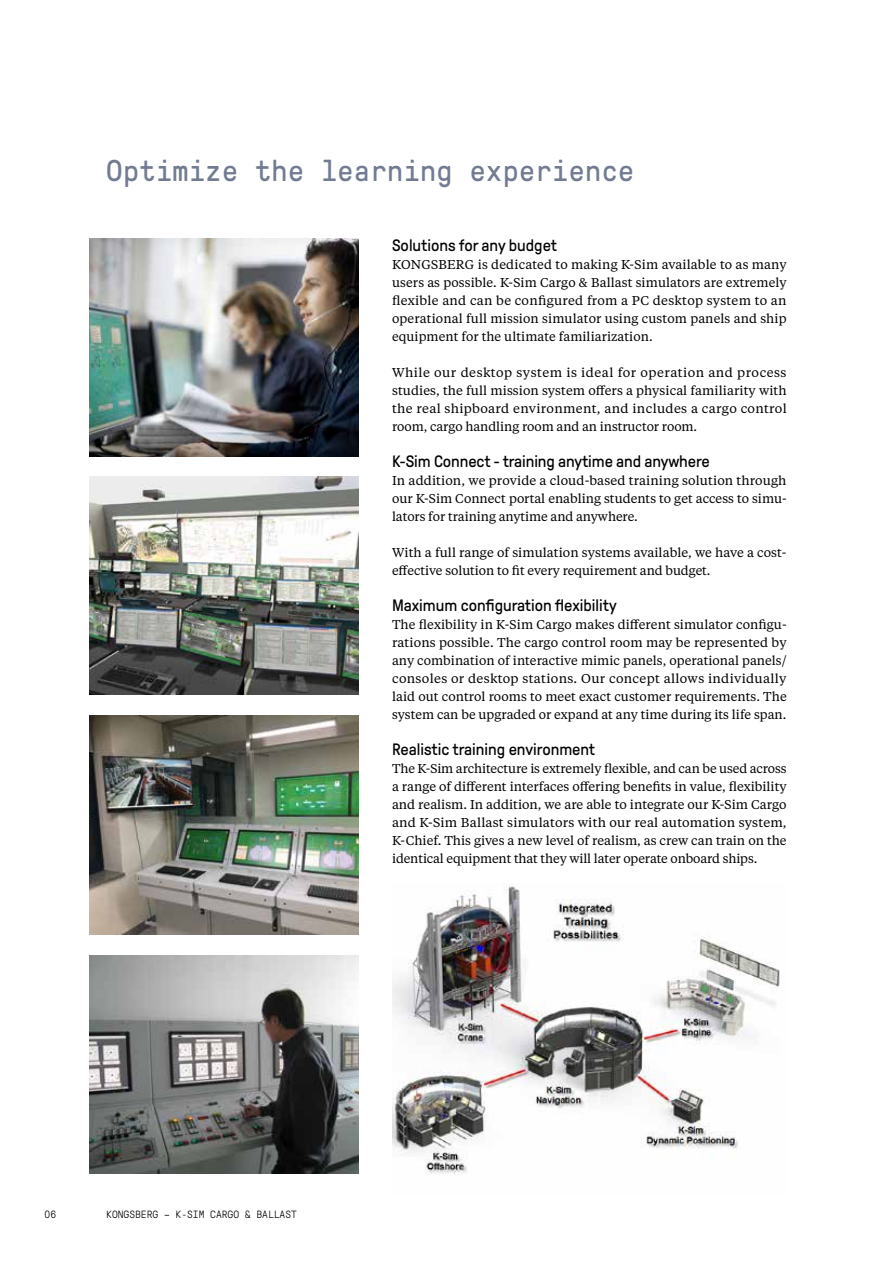
<style>
.page{position:relative;width:893px;height:1263px;background:#fff}
.page>*{position:absolute;margin:0;border:0;box-sizing:border-box;transform-origin:0 0}
.t1{font:30px "GT Pressura Mono";color:#727b92}
.t2{font:16.5px "GT Pressura";color:#000}
.t3{font:12.75px/18px "Tiempos Text";color:#000;text-align:justify}
.t4{font:300 10.5px "GT Pressura Mono";color:#000}
</style>
<div class="page">
<img style="left:392px;top:883px;width:388px;height:291px">
<img style="left:89px;top:716px;width:269px;height:218px">
<img style="left:89px;top:238px;width:269px;height:218px">
<img style="left:89px;top:476px;width:269px;height:219px">
<img style="left:89px;top:955px;width:269px;height:219px">
<h1 class="t1" style="left:106px;top:155px;width:530px">Optimize the learning experience</h1>
<p class="t2" style="left:392px;top:237px;width:167px">Solutions for any budget</p>
<p class="t3" style="left:392px;top:255px;width:396px">KONGSBERG is dedicated to making K-Sim available to as many users as possible. K-Sim Cargo &amp; Ballast simulators are extremely flexible and can be configured from a PC desktop system to an operational full mission simulator using custom panels and ship equipment for the ultimate familiarization.</p>
<p class="t3" style="left:392px;top:363px;width:396px">While our desktop system is ideal for operation and process studies, the full mission system offers a physical familiarity with the real shipboard environment, and includes a cargo control room, cargo handling room and an instructor room.</p>
<p class="t2" style="left:392px;top:453px;width:319px">K-Sim Connect - training anytime and anywhere</p>
<p class="t3" style="left:392px;top:471px;width:396px">In addition, we provide a cloud-based training solution through our K-Sim Connect portal enabling students to get access to simu&shy;lators for training anytime and anywhere.</p>
<p class="t3" style="left:392px;top:543px;width:396px">With a full range of simulation systems available, we have a cost&shy;effective solution to fit every requirement and budget.</p>
<p class="t2" style="left:392px;top:597px;width:226px">Maximum configuration flexibility</p>
<p class="t3" style="left:392px;top:615px;width:396px">The flexibility in K-Sim Cargo makes different simulator configu&shy;rations possible. The cargo control room may be represented by any combination of interactive mimic panels, operational panels/ consoles or desktop stations. Our concept allows individually laid out control rooms to meet exact customer requirements. The system can be upgraded or expand at any time during its life span.</p>
<p class="t2" style="left:392px;top:741px;width:205px">Realistic training environment</p>
<p class="t3" style="left:392px;top:759px;width:396px">The K-Sim architecture is extremely flexible, and can be used across a range of different interfaces offering benefits in value, flexibility and realism. In addition, we are able to integrate our K-Sim Cargo and K-Sim Ballast simulators with our real automation system, K-Chief. This gives a new level of realism, as crew can train on the identical equipment that they will later operate onboard ships.</p>
<p class="t4" style="left:45px;top:1209px;width:13px">06</p>
<p class="t4" style="left:106px;top:1209px;width:192px">KONGSBERG – K-SIM CARGO &amp; BALLAST</p>
</div>
